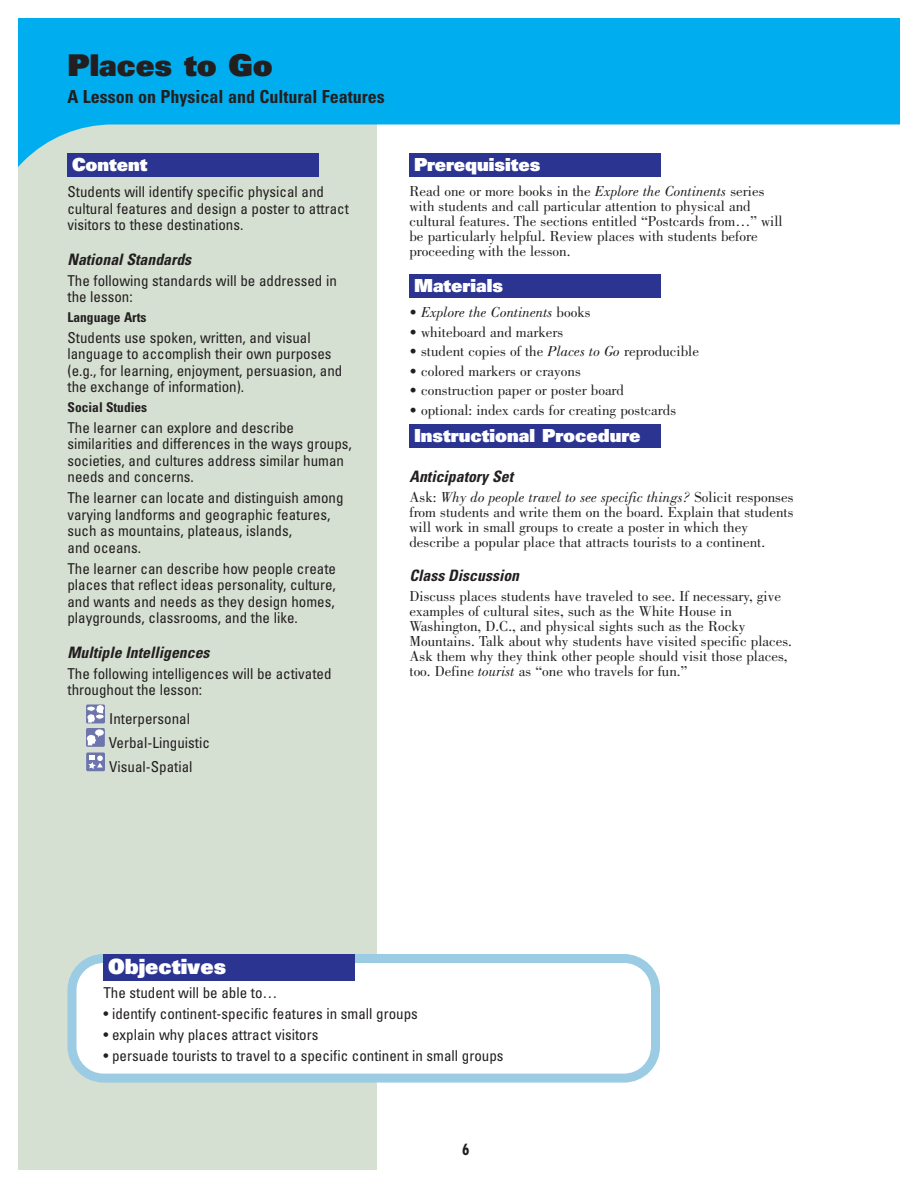
<style>
.page{position:relative;width:918px;height:1188px;background:#fff}
.page>*{position:absolute;margin:0;border:0;box-sizing:border-box;transform-origin:0 0}
.t1{font:30px "Univers LT Std X Black";color:#231f20}
.t2{font:21px "Univers LT Std X Black";color:#fff}
.t3{font:18px "Univers LT Std X Black";color:#fff}
.t4{font:700 condensed 18px "Univers LT Std";color:#231f20}
.t5{font:italic 700 condensed 15.75px "Univers LT Std";color:#231f20}
.t6{font:condensed 15px/16.5px "Univers LT Std";color:#231f20}
.t7{font:15px/15px "Bodoni Std";color:#231f20}
.t8{font:italic 15px "Bodoni Std";color:#231f20}
.t9{font:700 condensed 15px "Futura Std";color:#231f20}
.t10{font:700 condensed 13.5px "Univers LT Std";color:#231f20}
.s1{font-style:italic}
.s2{font-style:normal}
</style>
<div class="page">
<div style="left:0;top:0;width:376px;height:1188px;background:#d6e0d2"></div>
<svg style="left:19px;top:19px;width:880px;height:231px"></svg>
<div style="left:86px;top:752px;width:19px;height:19px;background:#6d75ac;border-radius:2px"></div>
<svg style="left:89px;top:755px;width:14px;height:14px"></svg>
<svg style="left:86px;top:728px;width:19px;height:19px"></svg>
<svg style="left:86px;top:729px;width:19px;height:16px"></svg>
<svg style="left:86px;top:704px;width:19px;height:19px"></svg>
<div style="left:68px;top:153px;width:252px;height:23px;background:#2c3491"></div>
<div style="left:410px;top:424px;width:252px;height:24px;background:#2c3491"></div>
<div style="left:410px;top:274px;width:252px;height:24px;background:#2c3491"></div>
<div style="left:410px;top:153px;width:252px;height:23px;background:#2c3491"></div>
<svg style="left:68px;top:954px;width:592px;height:129px"></svg>
<div style="left:104px;top:954px;width:252px;height:27px;background:#2c3491"></div>
<div style="left:0;top:0;width:918px;height:1188px;border:18px solid #fff"></div>
<h1 class="t1" style="left:68px;top:51px;width:207px">Places to Go</h1>
<p class="t4" style="left:68px;top:88px;width:319px">A Lesson on Physical and Cultural Features</p>
<p class="t3" style="left:72px;top:156px;width:77px">Content</p>
<p class="t6" style="left:68px;top:185px;width:283px">Students will identify specific physical and cultural features and design a poster to attract visitors to these destinations.</p>
<p class="t5" style="left:68px;top:252px;width:125px">National Standards</p>
<p class="t6" style="left:68px;top:273px;width:271px">The following standards will be addressed in the lesson:</p>
<p class="t10" style="left:68px;top:310px;width:81px">Language Arts</p>
<p class="t6" style="left:68px;top:330px;width:276px">Students use spoken, written, and visual language to accomplish their own purposes (e.g., for learning, enjoyment, persuasion, and the exchange of information).</p>
<p class="t10" style="left:68px;top:400px;width:81px">Social Studies</p>
<p class="t6" style="left:68px;top:420px;width:286px">The learner can explore and describe similarities and differences in the ways groups, societies, and cultures address similar human needs and concerns.</p>
<p class="t6" style="left:68px;top:491px;width:278px">The learner can locate and distinguish among varying landforms and geographic features, such as mountains, plateaus, islands,<br>and oceans.</p>
<p class="t6" style="left:68px;top:561px;width:270px;text-align:justify">The learner can describe how people create places that reflect ideas personality, culture, and wants and needs as they design homes, playgrounds, classrooms, and the like.</p>
<p class="t5" style="left:68px;top:645px;width:144px">Multiple Intelligences</p>
<p class="t6" style="left:68px;top:666px;width:266px">The following intelligences will be activated throughout the lesson:</p>
<p class="t6" style="left:109px;top:707px;width:103px;line-height:24px">Interpersonal<br>Verbal-Linguistic<br>Visual-Spatial</p>
<p class="t3" style="left:414px;top:156px;width:128px">Prerequisites</p>
<p class="t7" style="left:410px;top:185px;width:375px">Read one or more books in the <span class="s1">Explore the Continents</span> series with students and call particular attention to physical and cultural features. The sections entitled “Postcards from…” will be particularly helpful. Review places with students before proceeding with the lesson.</p>
<p class="t3" style="left:414px;top:277px;width:91px">Materials</p>
<p class="t8" style="left:410px;top:306px;width:183px"><span class="s2">•</span> Explore the Continents <span class="s2">books</span></p>
<p class="t7" style="left:410px;top:326px;width:155px">• whiteboard and markers</p>
<p class="t7" style="left:410px;top:345px;width:291px"><span class="s1">•</span> student copies of the <span class="s1">Places to Go</span> reproducible</p>
<p class="t7" style="left:410px;top:365px;width:173px">• colored markers or crayons</p>
<p class="t7" style="left:410px;top:384px;width:216px">• construction paper or poster board</p>
<p class="t7" style="left:410px;top:404px;width:268px">• optional: index cards for creating postcards</p>
<p class="t3" style="left:414px;top:427px;width:228px">Instructional Procedure</p>
<p class="t5" style="left:410px;top:469px;width:105px">Anticipatory Set</p>
<p class="t7" style="left:410px;top:491px;width:386px">Ask: <span class="s1">Why do people travel to see specific things?</span> Solicit responses from students and write them on the board. Explain that students will work in small groups to create a poster in which they describe a popular place that attracts tourists to a continent.</p>
<p class="t5" style="left:410px;top:568px;width:111px">Class Discussion</p>
<p class="t7" style="left:410px;top:590px;width:384px">Discuss places students have traveled to see. If necessary, give examples of cultural sites, such as the White House in Washington, D.C., and physical sights such as the Rocky Mountains. Talk about why students have visited specific places.<br>Ask them why they think other people should visit those places, too. Define <span class="s1">tourist</span> as “one who travels for fun.”</p>
<h2 class="t2" style="left:108px;top:957px;width:120px">Objectives</h2>
<p class="t6" style="left:104px;top:985px;width:176px">The student will be able to…</p>
<p class="t6" style="left:104px;top:1006px;width:316px">• identify continent-specific features in small groups</p>
<p class="t6" style="left:104px;top:1027px;width:216px">• explain why places attract visitors</p>
<p class="t6" style="left:104px;top:1048px;width:402px">• persuade tourists to travel to a specific continent in small groups</p>
<p class="t9" style="left:462px;top:1143px;width:9px">6</p>
</div>
